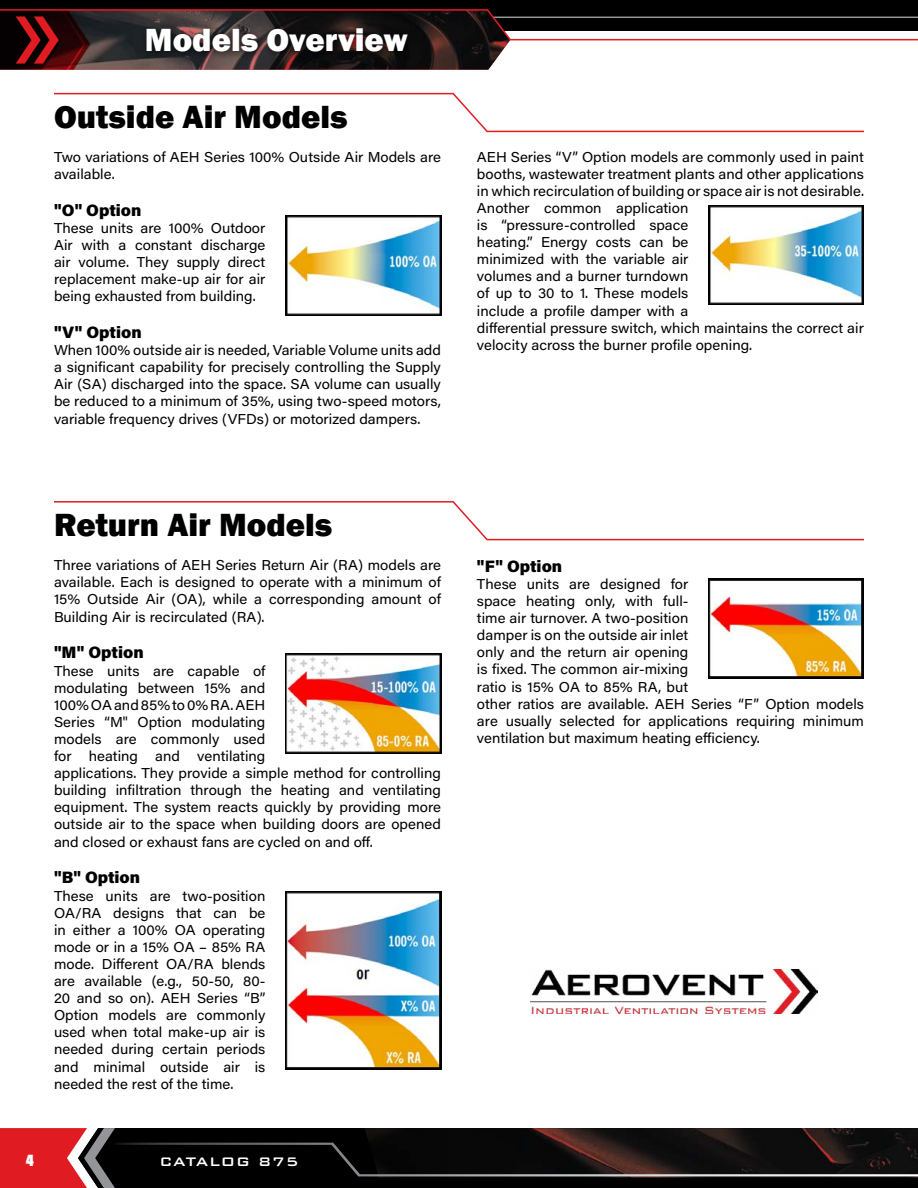
<style>
.page{position:relative;width:918px;height:1188px;background:#fff}
.page>*{position:absolute;margin:0;border:0;box-sizing:border-box;transform-origin:0 0}
.t1{font:800 33px "Franklin Gothic";color:#000}
.t2{font:800 33px "Franklin Gothic";color:#fff}
.t3{font:17.25px "Acumin Variable Concept";color:#fff}
.t4{font:16.5px "Acumin Variable Concept";letter-spacing:-.005em;color:#000}
.t5{font:500 16.5px "Bank Gothic BT";letter-spacing:.04em;color:#fff}
.t6{font:14.25px/17.1px "Acumin Variable Concept";color:#000}
</style>
<div class="page">
<div style="left:0;top:0;width:918px;height:31px;background:#000"></div>
<svg style="left:0;top:9px;width:918px;height:61px"></svg>
<svg style="left:0;top:1128px;width:918px;height:60px"></svg>
<div style="left:140px;top:22px;width:277px;height:39px;background:#000;opacity:.75"></div>
<svg style="left:54px;top:92px;width:810px;height:41px"></svg>
<svg style="left:54px;top:501px;width:810px;height:40px"></svg>
<img style="left:286px;top:216px;width:155px;height:99px">
<img style="left:709px;top:205px;width:155px;height:99px">
<img style="left:531px;top:969px;width:287px;height:45px">
<img style="left:286px;top:653px;width:155px;height:100px">
<img style="left:286px;top:892px;width:155px;height:178px">
<img style="left:709px;top:579px;width:155px;height:100px">
<h1 class="t2" style="left:145px;top:19px;width:265px">Models Overview</h1>
<h1 class="t1" style="left:54px;top:95px;width:295px">Outside Air Models</h1>
<p class="t6" style="left:54px;top:148px;width:389px">Two variations of AEH Series 100% Outside Air Models are available.</p>
<p class="t4" style="left:54px;top:199px;width:89px">"O" Option</p>
<p class="t6" style="left:54px;top:219px;width:213px;text-align:justify">These units are 100% Outdoor Air with a constant discharge air volume. They supply direct replacement make-up air for air being exhausted from building.</p>
<p class="t4" style="left:54px;top:321px;width:89px">"V" Option</p>
<p class="t6" style="left:54px;top:341px;width:389px;text-align:justify">When 100% outside air is needed, Variable Volume units add a significant capability for precisely controlling the Supply Air (SA) discharged into the space. SA volume can usually be reduced to a minimum of 35%, using two-speed motors, variable frequency drives (VFDs) or motorized dampers.</p>
<h1 class="t1" style="left:54px;top:504px;width:280px">Return Air Models</h1>
<p class="t6" style="left:54px;top:556px;width:389px;text-align:justify">Three variations of AEH Series Return Air (RA) models are available. Each is designed to operate with a minimum of 15% Outside Air (OA), while a corresponding amount of Building Air is recirculated (RA).</p>
<p class="t4" style="left:54px;top:641px;width:91px">"M" Option</p>
<p class="t6" style="left:54px;top:661px;width:389px">These units are capable of<br>modulating between 15% and<br>100% OA and 85% to 0% RA. AEH<br>Series “M" Option modulating<br>models are commonly used<br>for heating and ventilating<br>applications. They provide a simple method for controlling building infiltration through the heating and ventilating equipment. The system reacts quickly by providing more outside air to the space when building doors are opened and closed or exhaust fans are cycled on and off.</p>
<p class="t4" style="left:54px;top:866px;width:88px">"B" Option</p>
<p class="t6" style="left:54px;top:886px;width:213px;text-align:justify">These units are two-position OA/RA designs that can be in either a 100% OA operating mode or in a 15% OA – 85% RA mode. Different OA/RA blends are available (e.g., 50-50, 80- 20 and so on). AEH Series “B” Option models are commonly used when total make-up air is needed during certain periods and minimal outside air is needed the rest of the time.</p>
<p class="t3" style="left:26px;top:1148px;width:10px">4</p>
<p class="t5" style="left:159px;top:1152px;width:141px">CATALOG 875</p>
<p class="t6" style="left:477px;top:148px;width:389px">AEH Series “V” Option models are commonly used in paint booths, wastewater treatment plants and other applications in which recirculation of building or space air is not desirable.<br>Another common application<br>is “pressure-controlled space<br>heating.” Energy costs can be<br>minimized with the variable air<br>volumes and a burner turndown<br>of up to 30 to 1. These models<br>include a profile damper with a<br>differential pressure switch, which maintains the correct air velocity across the burner profile opening.</p>
<p class="t4" style="left:477px;top:555px;width:87px">"F" Option</p>
<p class="t6" style="left:477px;top:575px;width:389px">These units are designed for<br>space heating only, with full-<br>time air turnover. A two-position<br>damper is on the outside air inlet<br>only and the return air opening<br>is fixed. The common air-mixing<br>ratio is 15% OA to 85% RA, but<br>other ratios are available. AEH Series “F” Option models are usually selected for applications requiring minimum ventilation but maximum heating efficiency.</p>
</div>
